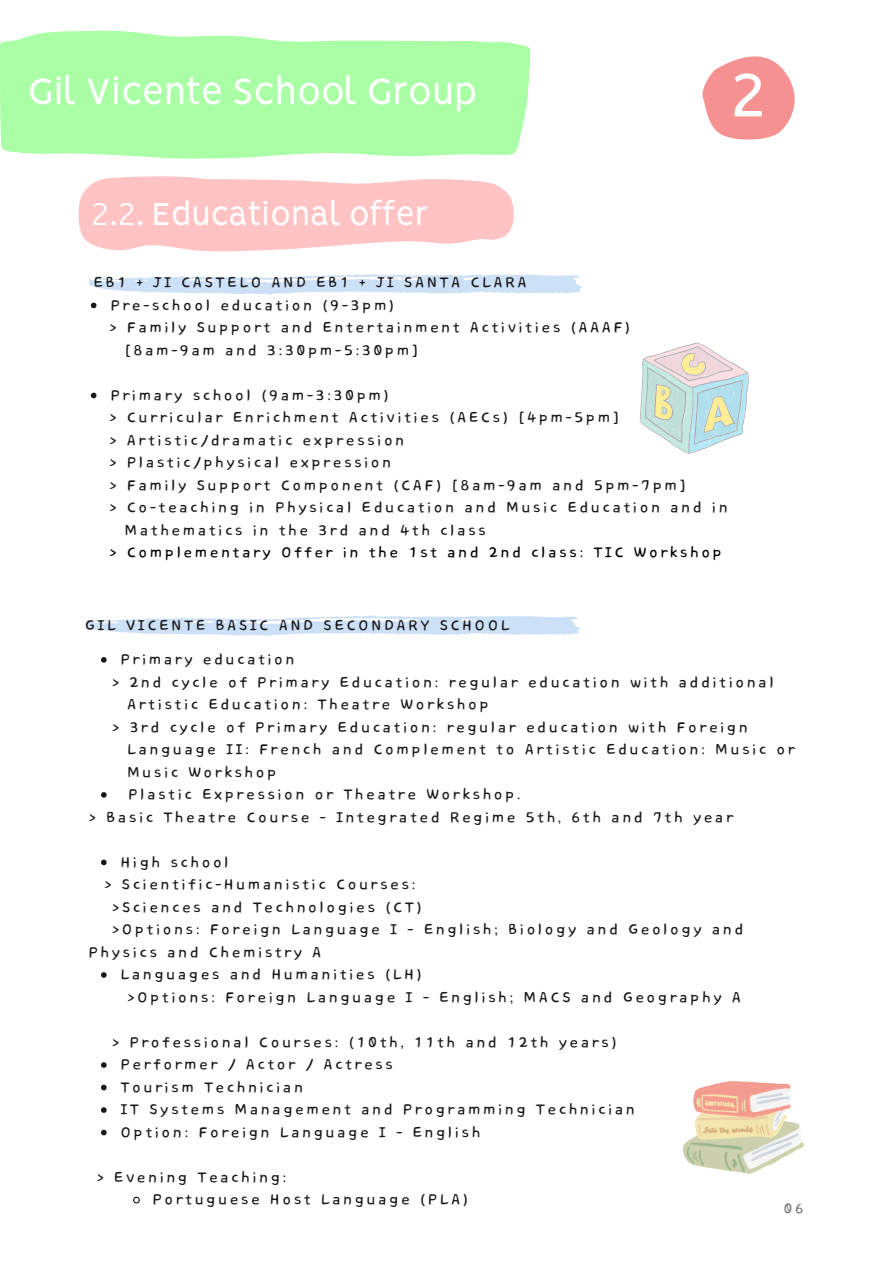
<style>
.page{position:relative;width:894px;height:1264px;background:#fff}
.page>*{position:absolute;margin:0;border:0;box-sizing:border-box;transform-origin:0 0}
.t1{font:78.45px "RTL Sondos Bold";color:#fff}
.t2{font:45.75px "RTL Sondos Regular";color:#fff}
.t3{font:39.75px "RTL Sondos Regular";color:#fff}
.t4{font:18.75px/22.5px "Core Bandi Face";letter-spacing:.1em;color:#181818}
.t5{font:18.75px "Core Bandi Face";letter-spacing:.1em;color:#000}
.t6{font:18px "Core Bandi Face";color:#767676}
</style>
<div class="page">
<svg style="left:101px;top:657px;width:6px;height:5px"></svg>
<svg style="left:101px;top:792px;width:6px;height:5px"></svg>
<svg style="left:101px;top:859px;width:6px;height:6px"></svg>
<svg style="left:101px;top:972px;width:6px;height:5px"></svg>
<svg style="left:101px;top:1062px;width:6px;height:5px"></svg>
<svg style="left:101px;top:1084px;width:6px;height:6px"></svg>
<svg style="left:101px;top:1107px;width:6px;height:5px"></svg>
<svg style="left:101px;top:1129px;width:6px;height:6px"></svg>
<svg style="left:133px;top:1196px;width:7px;height:8px"></svg>
<svg style="left:91px;top:302px;width:5px;height:6px"></svg>
<svg style="left:91px;top:392px;width:5px;height:6px"></svg>
<svg style="left:79px;top:181px;width:435px;height:70px;background:#ffc8c9"></svg>
<svg style="left:0;top:30px;width:531px;height:151px;fill:#aaffa6"></svg>
<svg style="left:702px;top:56px;width:93px;height:84px"></svg>
<svg style="left:89px;top:274px;width:493px;height:21px"></svg>
<svg style="left:87px;top:615px;width:493px;height:21px"></svg>
<svg style="left:639px;top:342px;width:110px;height:112px"></svg>
<img style="left:683px;top:1081px;width:120px;height:92px">
<p class="t2" style="left:28px;top:59px;width:451px">Gil Vicente School Group</p>
<p class="t3" style="left:91px;top:185px;width:339px">2.2. Educational offer</p>
<p class="t4" style="left:93px;top:272px;width:435px">EB1 + JI CASTELO AND EB1 + JI SANTA CLARA</p>
<p class="t1" style="left:729px;top:39px;width:39px">2</p>
<p class="t4" style="left:110px;top:294px;width:286px">Pre-school education (9-3pm)</p>
<p class="t4" style="left:109px;top:317px;width:523px">&gt; Family Support and Entertainment Activities (AAAF)</p>
<p class="t4" style="left:125px;top:339px;width:295px">[8am-9am and 3:30pm-5:30pm]</p>
<p class="t4" style="left:110px;top:384px;width:280px">Primary school (9am-3:30pm)</p>
<p class="t4" style="left:109px;top:407px;width:511px">&gt; Curricular Enrichment Activities (AECs) [4pm-5pm]</p>
<p class="t4" style="left:109px;top:429px;width:297px">&gt; Artistic/dramatic expression</p>
<p class="t4" style="left:109px;top:452px;width:284px">&gt; Plastic/physical expression</p>
<p class="t4" style="left:109px;top:474px;width:578px">&gt; Family Support Component (CAF) [8am-9am and 5pm-7pm]</p>
<p class="t4" style="left:109px;top:497px;width:620px">&gt; Co-teaching in Physical Education and Music Education and in</p>
<p class="t4" style="left:125px;top:519px;width:363px">Mathematics in the 3rd and 4th class</p>
<p class="t5" style="left:109px;top:542px;width:614px">&gt; Complementary Offer in the 1st and 2nd class: TIC Workshop</p>
<p class="t4" style="left:85px;top:615px;width:426px">GIL VICENTE BASIC AND SECONDARY SCHOOL</p>
<p class="t4" style="left:120px;top:648px;width:176px">Primary education</p>
<h1 class="t4" style="left:112px;top:671px;width:664px">&gt; 2nd cycle of Primary Education: regular education with additional</h1>
<h2 class="t4" style="left:127px;top:693px;width:363px">Artistic Education: Theatre Workshop</h2>
<p class="t4" style="left:112px;top:716px;width:638px">&gt; 3rd cycle of Primary Education: regular education with Foreign</p>
<p class="t4" style="left:127px;top:738px;width:669px">Language II: French and Complement to Artistic Education: Music or</p>
<h3 class="t4" style="left:127px;top:761px;width:151px">Music Workshop</h3>
<p class="t4" style="left:128px;top:783px;width:394px">Plastic Expression or Theatre Workshop.</p>
<p class="t4" style="left:89px;top:806px;width:646px">&gt; Basic Theatre Course - Integrated Regime 5th, 6th and 7th year</p>
<p class="t4" style="left:120px;top:851px;width:110px">High school</p>
<p class="t4" style="left:104px;top:873px;width:313px">&gt; Scientific-Humanistic Courses:</p>
<p class="t4" style="left:112px;top:896px;width:312px">&gt;Sciences and Technologies (CT)</p>
<p class="t4" style="left:89px;top:918px;width:656px;text-indent:23px">&gt;Options: Foreign Language I - English; Biology and Geology and<br>Physics and Chemistry A</p>
<p class="t4" style="left:120px;top:963px;width:303px">Languages and Humanities (LH)</p>
<p class="t4" style="left:127px;top:986px;width:615px">&gt;Options: Foreign Language I - English; MACS and Geography A</p>
<p class="t4" style="left:112px;top:1031px;width:507px">&gt; Professional Courses: (10th, 11th and 12th years)</p>
<p class="t4" style="left:120px;top:1053px;width:274px">Performer / Actor / Actress</p>
<p class="t4" style="left:120px;top:1076px;width:184px">Tourism Technician</p>
<p class="t4" style="left:120px;top:1098px;width:516px">IT Systems Management and Programming Technician</p>
<p class="t4" style="left:120px;top:1121px;width:362px">Option: Foreign Language I - English</p>
<h3 class="t4" style="left:96px;top:1166px;width:192px">&gt; Evening Teaching:</h3>
<p class="t4" style="left:152px;top:1188px;width:318px">Portuguese Host Language (PLA)</p>
<p class="t6" style="left:783px;top:1199px;width:22px">06</p>
</div>
